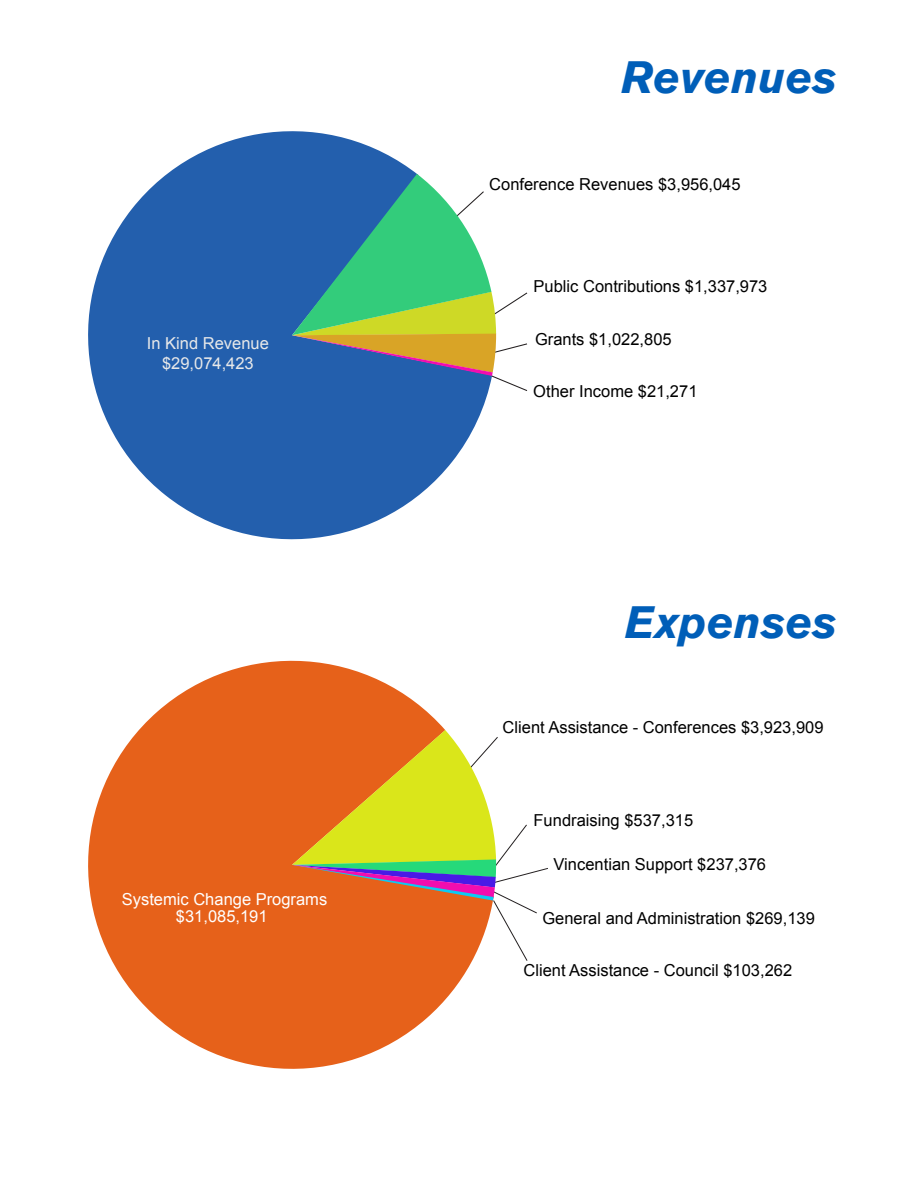
<style>
.page{position:relative;width:918px;height:1188px;background:#fff}
.page>*{position:absolute;margin:0;border:0;box-sizing:border-box;transform-origin:0 0}
.t1{font:italic 700 45px "Akzidenz Grotesk BE";color:#005eb8}
.t2{font:16.5px "font 000000002 bdc 3 f 33";color:#000}
.t3{font:16.5px/17.1px "font 000000002 bdc 3 f 33";color:#fff;text-align:center}
.t4{font:16.5px/20.7px "font 000000002 bdc 3 f 33";color:#e7e8e9;text-align:center}
</style>
<div class="page">
<svg style="left:88px;top:660px;width:384px;height:409px;fill:#e6611a"></svg>
<svg style="left:292px;top:730px;width:256px;height:232px"></svg>
<svg style="left:88px;top:131px;width:400px;height:409px;fill:#235fad"></svg>
<svg style="left:292px;top:174px;width:236px;height:218px"></svg>
<p class="t4" style="left:147px;top:333px;width:124px">In Kind Revenue $29,074,423</p>
<p class="t3" style="left:122px;top:891px;width:207px">Systemic Change Programs $31,085,191</p>
<h1 class="t1" style="left:621px;top:51px;width:217px">Revenues</h1>
<p class="t2" style="left:489px;top:175px;width:253px">Conference Revenues $3,956,045</p>
<p class="t2" style="left:534px;top:277px;width:235px">Public Contributions $1,337,973</p>
<p class="t2" style="left:535px;top:330px;width:138px">Grants $1,022,805</p>
<p class="t2" style="left:533px;top:382px;width:166px">Other Income $21,271</p>
<h1 class="t1" style="left:625px;top:596px;width:213px">Expenses</h1>
<p class="t2" style="left:503px;top:718px;width:323px">Client Assistance - Conferences $3,923,909</p>
<p class="t2" style="left:534px;top:811px;width:161px">Fundraising $537,315</p>
<p class="t2" style="left:554px;top:855px;width:214px">Vincentian Support $237,376</p>
<p class="t2" style="left:542px;top:909px;width:274px">General and Administration $269,139</p>
<p class="t2" style="left:523px;top:961px;width:270px">Client Assistance - Council $103,262</p>
</div>
